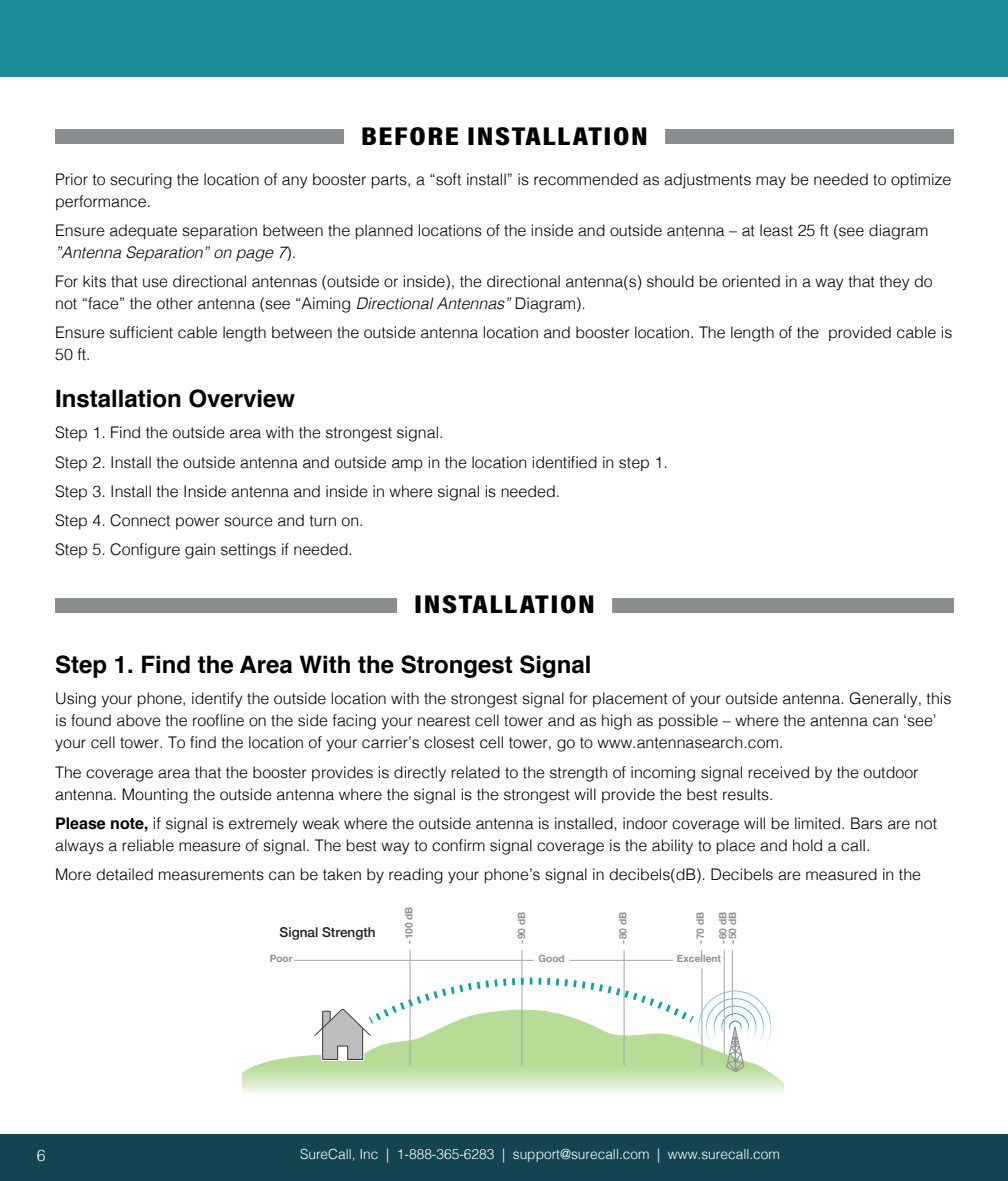
<style>
.page{position:relative;width:1008px;height:1181px;background:#fff}
.page>*{position:absolute;margin:0;border:0;box-sizing:border-box;transform-origin:0 0}
.Main_section_heading{font:900 26px "Acumin Pro Cond";letter-spacing:.05em;color:#000;scale:1.2 1}
.section_heading{font:700 24px "Helvetica";color:#000}
.Body{font:300 16px/22px "Helvetica";color:#000}
.t1{font:300 16px "Helvetica";color:#fff}
.t2{font:300 14px "Helvetica";color:#fff}
.t3{font:500 13.6px "Helvetica Neue";color:#212122}
.t4{font:700 10.2px/22.4px "Helvetica Neue";color:#8e9092}
.s1{font-style:italic}
.s2{font-weight:700}
</style>
<div class="page">
<div style="left:0;top:0;width:1008px;height:77px;background:#198e99"></div>
<div style="left:0;top:1135px;width:1008px;height:46px;background:#134452"></div>
<div style="left:55px;top:129px;width:899px;height:15px;background:#8b8e90"></div>
<div style="left:344px;top:118px;width:321px;height:38px;background:#fff"></div>
<div style="left:55px;top:598px;width:899px;height:15px;background:#8b8e90"></div>
<div style="left:397px;top:586px;width:215px;height:38px;background:#fff"></div>
<hr style="left:410px;top:950px;width:1px;height:116px;background:#a7a9ac">
<hr style="left:521px;top:950px;width:1px;height:116px;background:#a7a9ac">
<hr style="left:624px;top:950px;width:1px;height:116px;background:#a7a9ac">
<hr style="left:701px;top:968px;width:1px;height:98px;background:#a7a9ac">
<hr style="left:724px;top:950px;width:1px;height:105px;background:#a7a9ac">
<hr style="left:732px;top:950px;width:1px;height:67px;background:#a7a9ac">
<hr style="left:294px;top:960px;width:240px;height:1px;background:#a7a9ac">
<hr style="left:569px;top:960px;width:104px;height:1px;background:#a7a9ac">
<svg style="left:243px;top:974px;width:541px;height:120px"></svg>
<h1 class="Main_section_heading" style="left:361px;top:119px;width:240px">BEFORE INSTALLATION</h1>
<p class="Body" style="left:55px;top:167px;width:898px">Prior to securing the location of any booster parts, a “soft install” is recommended as adjustments may be needed to optimize performance.</p>
<p class="Body" style="left:55px;top:218px;width:875px">Ensure adequate separation between the planned locations of the inside and outside antenna – at least 25 ft (see diagram <span class="s1">”Antenna Separation” on page 7</span>).</p>
<p class="Body" style="left:55px;top:269px;width:879px">For kits that use directional antennas (outside or inside), the directional antenna(s) should be oriented in a way that they do not “face” the other antenna (see “Aiming <span class="s1">Directional Antennas”</span> Diagram).</p>
<p class="Body" style="left:55px;top:320px;width:899px">Ensure sufficient cable length between the outside antenna location and booster location. The length of the provided cable is<br>50 ft.</p>
<p class="section_heading" style="left:55px;top:380px;width:242px">Installation Overview</p>
<p class="Body" style="left:55px;top:421px;width:390px">Step 1. Find the outside area with the strongest signal.</p>
<p class="Body" style="left:55px;top:450px;width:614px">Step 2. Install the outside antenna and outside amp in the location identified in step 1.</p>
<p class="Body" style="left:55px;top:479px;width:507px">Step 3. Install the Inside antenna and inside in where signal is needed.</p>
<p class="Body" style="left:55px;top:508px;width:310px">Step 4. Connect power source and turn on.</p>
<p class="Body" style="left:55px;top:537px;width:299px">Step 5. Configure gain settings if needed.</p>
<h1 class="Main_section_heading" style="left:414px;top:587px;width:152px">INSTALLATION</h1>
<p class="section_heading" style="left:55px;top:646px;width:538px">Step 1. Find the Area With the Strongest Signal</p>
<p class="Body" style="left:55px;top:687px;width:898px">Using your phone, identify the outside location with the strongest signal for placement of your outside antenna. Generally, this is found above the roofline on the side facing your nearest cell tower and as high as possible – where the antenna can ‘see’ your cell tower. To find the location of your carrier’s closest cell tower, go to www.antennasearch.com.</p>
<p class="Body" style="left:55px;top:760px;width:865px">The coverage area that the booster provides is directly related to the strength of incoming signal received by the outdoor antenna. Mounting the outside antenna where the signal is the strongest will provide the best results.</p>
<p class="Body" style="left:55px;top:811px;width:884px"><span class="s2">Please note,</span> if signal is extremely weak where the outside antenna is installed, indoor coverage will be limited. Bars are not always a reliable measure of signal. The best way to confirm signal coverage is the ability to place and hold a call.</p>
<p class="Body" style="left:55px;top:862px;width:868px">More detailed measurements can be taken by reading your phone’s signal in decibels(dB). Decibels are measured in the</p>
<p class="t3" style="left:280px;top:921px;width:98px">Signal Strength</p>
<p class="t4" style="left:398px;top:943px;width:39px;rotate:-90deg">-100 dB</p>
<p class="t4" style="left:511px;top:943px;width:33px;rotate:-90deg">-90 dB</p>
<p class="t4" style="left:612px;top:943px;width:33px;rotate:-90deg">-80 dB</p>
<p class="t4" style="left:689px;top:943px;width:33px;rotate:-90deg">-70 dB -60 dB</p>
<p class="t4" style="left:721px;top:943px;width:33px;rotate:-90deg">-50 dB</p>
<p class="t4" style="left:270px;top:947px;width:25px">Poor</p>
<p class="t4" style="left:539px;top:947px;width:28px">Good</p>
<p class="t4" style="left:677px;top:947px;width:46px">Excellent</p>
<p class="t1" style="left:37px;top:1142px;width:10px">6</p>
<p class="t2" style="left:300px;top:1142px;width:481px">SureCall, Inc | 1-888-365-6283 | support@surecall.com | www.surecall.com</p>
</div>
